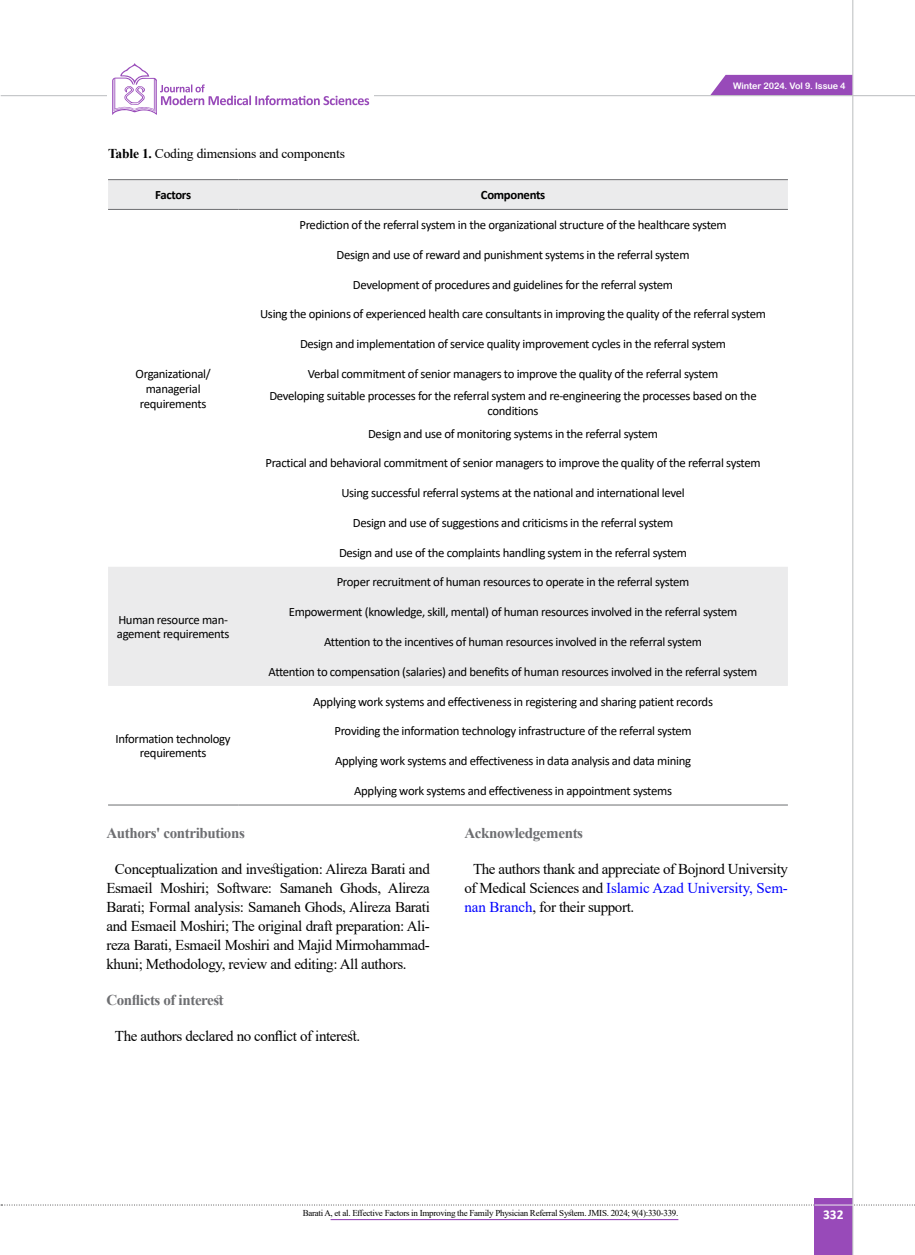
<style>
.page{position:relative;width:915px;height:1255px;background:#fff}
.page>*{position:absolute;margin:0;border:0;box-sizing:border-box;transform-origin:0 0}
.t1{font:15px/19px "Times New Roman";letter-spacing:-.025em;color:#000;text-align:right}
.t2{font:700 15px "Times New Roman";letter-spacing:-.025em;color:#6d6e71}
.t3{font:15px "Times New Roman";letter-spacing:-.005em;color:#00f}
.t4{font:13.5px "Times New Roman";letter-spacing:-.015em;color:#000}
.t5{font:700 13.5px "Calibri";color:#fff}
.t6{font:12.75px/14.7px "Calibri";letter-spacing:-.025em;color:#000;text-align:center}
.t7{font:700 12.75px "Calibri";letter-spacing:-.025em;color:#000}
.t8{font:9px "Times New Roman";letter-spacing:-.03em;color:#000}
.t9{font:9px "Arial Rounded MT Bold";letter-spacing:-.01em;color:#fff}
.s1{font-weight:700}
.s2{color:#00f}
.s3{color:#000}
</style>
<div class="page">
<svg style="left:1px;top:1204px;width:914px;height:1px"></svg>
<div style="left:814px;top:1198px;width:39px;height:56px;background:#984ab9"></div>
<hr style="left:851px;top:0;width:2px;height:1254px;background:#c2c4c6">
<hr style="left:814px;top:1204px;width:39px;height:1px;background:#ebebec">
<div style="left:710px;top:75px;width:142px;height:20px;background:#984ab9"></div>
<hr style="left:1px;top:95px;width:913px;height:1px;background:#c2c4c6">
<div style="left:107px;top:56px;width:266px;height:72px;background:#fff"></div>
<svg style="left:112px;top:63px;width:257px;height:52px"></svg>
<svg style="left:108px;top:180px;width:679px;height:506px"></svg>
<hr style="left:108px;top:179px;width:130px;height:1px;background:#6d6e71">
<hr style="left:238px;top:179px;width:549px;height:1px;background:#6d6e71">
<hr style="left:108px;top:209px;width:130px;height:1px;background:#6d6e71">
<hr style="left:238px;top:209px;width:549px;height:1px;background:#6d6e71">
<hr style="left:108px;top:804px;width:130px;height:1px;background:#6d6e71">
<hr style="left:238px;top:804px;width:549px;height:1px;background:#6d6e71">
<hr style="left:330px;top:1218px;width:348px;height:1px;background:#984ab9">
<p class="t4" style="left:108px;top:144px;width:238px"><span class="s1">Table 1.</span> Coding dimensions and components</p>
<p class="t7" style="left:155px;top:186px;width:37px">Factors</p>
<p class="t7" style="left:481px;top:186px;width:66px">Components</p>
<p class="t9" style="left:732px;top:80px;width:114px">Winter 2024. Vol 9. Issue 4</p>
<p class="t6" style="left:135px;top:366px;width:77px">Organizational/ managerial requirements</p>
<p class="t6" style="left:118px;top:612px;width:111px">Human resource man-</p>
<p class="t6" style="left:117px;top:626px;width:114px">agement requirements</p>
<p class="t6" style="left:116px;top:730px;width:117px">Information technology requirements</p>
<p class="t6" style="left:299px;top:217px;width:428px">Prediction of the referral system in the organizational structure of the healthcare system</p>
<p class="t6" style="left:336px;top:247px;width:354px">Design and use of reward and punishment systems in the referral system</p>
<p class="t6" style="left:353px;top:277px;width:321px">Development of procedures and guidelines for the referral system</p>
<p class="t6" style="left:260px;top:306px;width:507px">Using the opinions of experienced health care consultants in improving the quality of the referral system</p>
<p class="t6" style="left:300px;top:336px;width:427px">Design and implementation of service quality improvement cycles in the referral system</p>
<p class="t6" style="left:269px;top:362px;width:488px;line-height:22.5px">Verbal commitment of senior managers to improve the quality of the referral system<br>Developing suitable processes for the referral system and re-engineering the processes based on the</p>
<p class="t6" style="left:368px;top:399px;width:291px;line-height:22.5px">conditions<br>Design and use of monitoring systems in the referral system</p>
<p class="t6" style="left:265px;top:455px;width:496px">Practical and behavioral commitment of senior managers to improve the quality of the referral system</p>
<p class="t6" style="left:341px;top:485px;width:345px">Using successful referral systems at the national and international level</p>
<p class="t6" style="left:353px;top:515px;width:322px">Design and use of suggestions and criticisms in the referral system</p>
<p class="t6" style="left:339px;top:544px;width:349px">Design and use of the complaints handling system in the referral system</p>
<p class="t6" style="left:336px;top:574px;width:354px">Proper recruitment of human resources to operate in the referral system</p>
<p class="t6" style="left:288px;top:604px;width:450px">Empowerment (knowledge, skill, mental) of human resources involved in the referral system</p>
<p class="t6" style="left:324px;top:634px;width:379px">Attention to the incentives of human resources involved in the referral system</p>
<p class="t6" style="left:268px;top:663px;width:490px">Attention to compensation (salaries) and benefits of human resources involved in the referral system</p>
<p class="t6" style="left:313px;top:693px;width:401px">Applying work systems and effectiveness in registering and sharing patient records</p>
<p class="t6" style="left:334px;top:723px;width:359px">Providing the information technology infrastructure of the referral system</p>
<p class="t6" style="left:335px;top:753px;width:357px">Applying work systems and effectiveness in data analysis and data mining</p>
<p class="t6" style="left:354px;top:782px;width:319px">Applying work systems and effectiveness in appointment systems</p>
<p class="t2" style="left:106px;top:821px;width:140px">Authors' contributions</p>
<p class="t1" style="left:115px;top:858px;width:316px">Conceptualization and investigation: Alireza Barati and<br>Alireza</p>
<p class="t1" style="left:106px;top:877px;width:325px;text-align:left">Esmaeil<br>Barati; Formal analysis: Samaneh Ghods, Alireza Barati</p>
<p class="t1" style="left:160px;top:877px;width:51px">Moshiri;</p>
<p class="t1" style="left:279px;top:877px;width:54px">Samaneh</p>
<p class="t1" style="left:340px;top:877px;width:43px">Ghods,</p>
<p class="t1" style="left:217px;top:877px;width:57px">Software:</p>
<p class="t1" style="left:106px;top:915px;width:325px">and Esmaeil Moshiri; The original draft preparation: Ali-</p>
<p class="t1" style="left:106px;top:934px;width:325px">reza Barati, Esmaeil Moshiri and Majid Mirmohammad-</p>
<p class="t1" style="left:106px;top:953px;width:301px">khuni; Methodology, review and editing: All authors.</p>
<p class="t2" style="left:106px;top:989px;width:119px">Conflicts of interest</p>
<p class="t1" style="left:115px;top:1026px;width:247px">The authors declared no conflict of interest.</p>
<p class="t2" style="left:464px;top:821px;width:120px">Acknowledgements</p>
<p class="t1" style="left:473px;top:858px;width:316px">The authors thank and appreciate of Bojnord University</p>
<p class="t1" style="left:464px;top:896px;width:171px"><span class="s2">nan Branch</span>, for their support.</p>
<p class="t3" style="left:464px;top:877px;width:325px"><span class="s3">of Medical Sciences and</span> Islamic Azad University, Sem-</p>
<p class="t8" style="left:302px;top:1206px;width:377px">Barati A, et al. Effective Factors in Improving the Family Physician Referral System. JMIS. 2024 (4)9; :330-339.</p>
<p class="t5" style="left:822px;top:1204px;width:22px">332</p>
</div>
